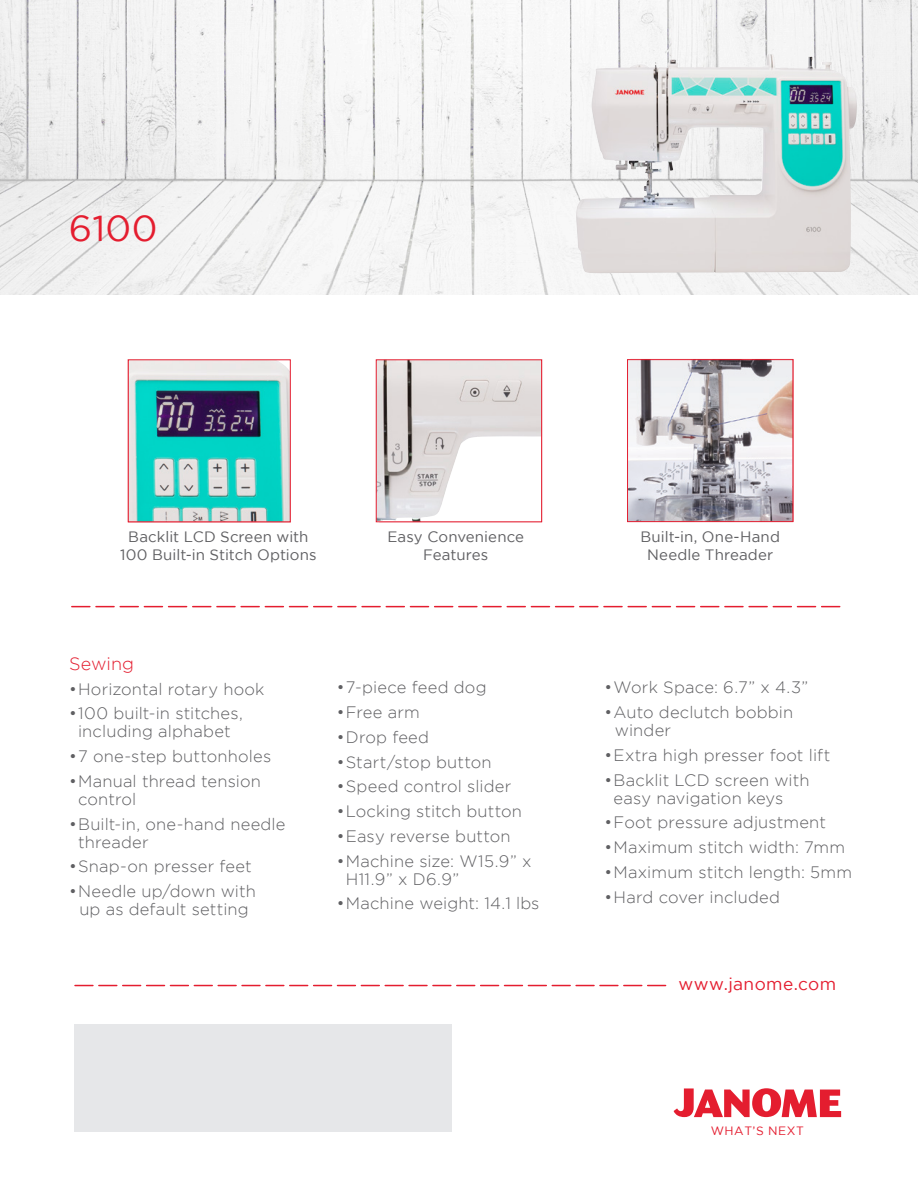
<style>
.page{position:relative;width:918px;height:1188px;background:#fff}
.page>*{position:absolute;margin:0;border:0;box-sizing:border-box;transform-origin:0 0}
.t1{font:36px "Gotham";color:#e41d2f}
.Paragraph_Style_1{font:300 18px "Gotham";color:#e41d2f}
.t2{font:17.25px "Gotham";letter-spacing:.025em;color:#e41d2f}
.Paragraph_Style_1-2{font:300 16.5px/18px "Gotham";letter-spacing:.01em;color:#5f5f62}
.t3{font:15px/18px "Gotham";letter-spacing:.005em;color:#5f5f62;text-align:center}
.t4{font:12px "Gotham";letter-spacing:.045em;color:#e41d2f}
</style>
<div class="page">
<img style="left:0;top:0;width:918px;height:295px">
<svg style="left:674px;top:1088px;width:167px;height:29px"></svg>
<div style="left:74px;top:1024px;width:378px;height:108px;background:#e6e7e9"></div>
<svg style="left:75px;top:985px;width:591px;height:1px"></svg>
<svg style="left:72px;top:606px;width:768px;height:1px"></svg>
<img style="left:130px;top:361px;width:159px;height:159px">
<div style="left:128px;top:359px;width:163px;height:163px;border:1px solid #e41d2f"></div>
<img style="left:378px;top:361px;width:162px;height:159px">
<div style="left:376px;top:359px;width:166px;height:163px;border:1px solid #e41d2f"></div>
<img style="left:629px;top:361px;width:162px;height:159px">
<div style="left:627px;top:359px;width:166px;height:163px;border:1px solid #e41d2f"></div>
<img style="left:591px;top:54px;width:179px;height:116px">
<p class="t1" style="left:69px;top:209px;width:90px">6100</p>
<p class="t3" style="left:128px;top:528px;width:182px">Backlit LCD Screen with</p>
<p class="t3" style="left:120px;top:546px;width:198px">100 Built-in Stitch Options</p>
<p class="t3" style="left:387px;top:527px;width:138px">Easy Convenience<br>Features</p>
<p class="t3" style="left:640px;top:527px;width:141px">Built-in, One-Hand</p>
<p class="t3" style="left:647px;top:545px;width:128px">Needle Threader</p>
<p class="Paragraph_Style_1" style="left:69px;top:654px;width:66px">Sewing</p>
<p class="Paragraph_Style_1-2" style="left:69px;top:679px;width:197px">•Horizontal rotary hook</p>
<p class="Paragraph_Style_1-2" style="left:69px;top:704px;width:175px;text-align:center">•100 built-in stitches, including alphabet</p>
<p class="Paragraph_Style_1-2" style="left:69px;top:747px;width:204px">•7 one-step buttonholes</p>
<p class="Paragraph_Style_1-2" style="left:78px;top:772px;width:184px;text-indent:-9px">•Manual thread tension control</p>
<p class="Paragraph_Style_1-2" style="left:78px;top:814px;width:209px;text-indent:-9px">•Built-in, one-hand needle threader</p>
<p class="Paragraph_Style_1-2" style="left:69px;top:857px;width:184px">•Snap-on presser feet</p>
<p class="Paragraph_Style_1-2" style="left:69px;top:882px;width:188px;text-align:center">•Needle up/down with up as default setting</p>
<p class="Paragraph_Style_1-2" style="left:337px;top:678px;width:151px">•7-piece feed dog</p>
<p class="Paragraph_Style_1-2" style="left:337px;top:703px;width:85px">•Free arm</p>
<p class="Paragraph_Style_1-2" style="left:337px;top:728px;width:94px">•Drop feed</p>
<p class="Paragraph_Style_1-2" style="left:337px;top:753px;width:156px">•Start/stop button</p>
<p class="Paragraph_Style_1-2" style="left:337px;top:777px;width:176px">•Speed control slider</p>
<p class="Paragraph_Style_1-2" style="left:337px;top:802px;width:187px">•Locking stitch button</p>
<p class="Paragraph_Style_1-2" style="left:337px;top:827px;width:175px">•Easy reverse button</p>
<p class="Paragraph_Style_1-2" style="left:346px;top:852px;width:187px;text-indent:-9px">•Machine size: W15.9” x<br>H11.9” x D6.9”</p>
<p class="Paragraph_Style_1-2" style="left:337px;top:894px;width:204px">•Machine weight: 14.1 lbs</p>
<p class="Paragraph_Style_1-2" style="left:605px;top:678px;width:205px">•Work Space: 6.7” x 4.3”</p>
<p class="Paragraph_Style_1-2" style="left:615px;top:703px;width:180px;text-indent:-10px">•Auto declutch bobbin winder</p>
<p class="Paragraph_Style_1-2" style="left:605px;top:746px;width:227px">•Extra high presser foot lift</p>
<p class="Paragraph_Style_1-2" style="left:614px;top:771px;width:197px;text-indent:-9px">•Backlit LCD screen with easy navigation keys</p>
<p class="Paragraph_Style_1-2" style="left:605px;top:813px;width:223px">•Foot pressure adjustment</p>
<p class="Paragraph_Style_1-2" style="left:605px;top:838px;width:242px">•Maximum stitch width: 7mm</p>
<p class="Paragraph_Style_1-2" style="left:605px;top:863px;width:249px">•Maximum stitch length: 5mm</p>
<p class="Paragraph_Style_1-2" style="left:605px;top:888px;width:177px">•Hard cover included</p>
<p class="t2" style="left:678px;top:974px;width:159px">www.janome.com</p>
<p class="t4" style="left:711px;top:1124px;width:95px">WHAT’S NEXT</p>
</div>
